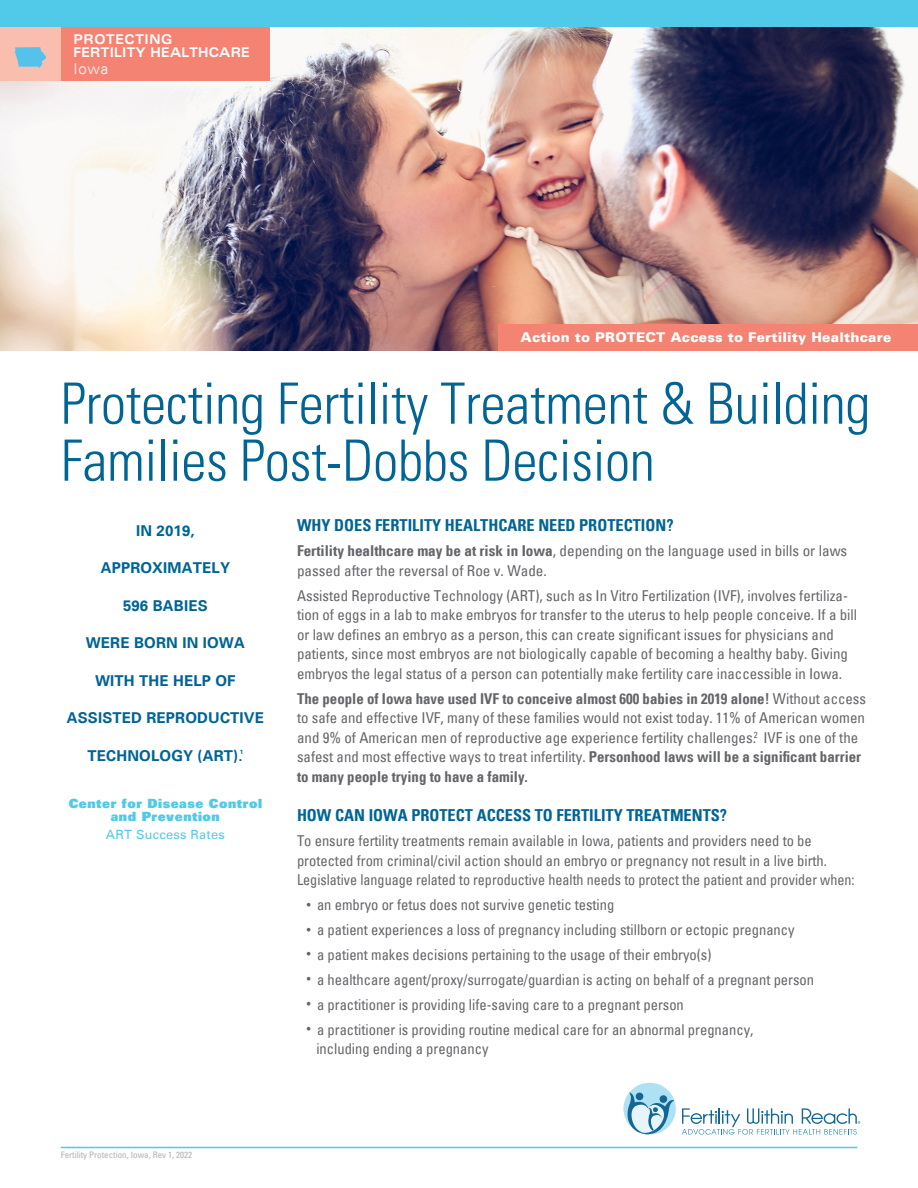
<style>
.page{position:relative;width:918px;height:1188px;background:#fff}
.page>*{position:absolute;margin:0;border:0;box-sizing:border-box;transform-origin:0 0}
.t1{font:300 condensed 57px/57px "Univers";letter-spacing:-.005em;color:#016495}
.t2{font:700 condensed 16.5px "Univers";color:#016495}
.t3{font:condensed 15px/19.5px "Univers";color:#646569}
.t4{font:700 15px "Univers";letter-spacing:.01em;color:#016495}
.t5{font:300 15px "Univers";color:#fff}
.t6{font:900 13.5px "Univers";letter-spacing:.015em;color:#fff}
.t7{font:13.5px/13.5px "Univers Bold Expanded 2";letter-spacing:.02em;color:#fff;scale:.86 1}
.t8{font:900 12.75px/13.5px "Univers";letter-spacing:.04em;color:#51c9e8;text-align:center}
.t9{font:12.75px "Univers";letter-spacing:.02em;color:#51c9e8}
.t10{font:condensed 9px "Univers";color:#b0b1b1}
.t11{font:700 6.15px "Univers";color:#016495}
.s1{font-weight:700}
.s2{font-size:12px}
</style>
<div class="page">
<img style="left:0;top:27px;width:918px;height:324px">
<div style="left:0;top:0;width:270px;height:81px;background:#f48373"></div>
<div style="left:0;top:27px;width:61px;height:54px;background:#fabeaf"></div>
<div style="left:0;top:0;width:918px;height:27px;background:#51c9e8"></div>
<div style="left:623px;top:1083px;width:53px;height:52px;background:#aee1f3;border-radius:50%"></div>
<svg style="left:623px;top:1093px;width:51px;height:42px"></svg>
<svg style="left:682px;top:1108px;width:178px;height:27px"></svg>
<hr style="left:61px;top:1147px;width:796px;height:1px;background:#51c9e8">
<div style="left:499px;top:324px;width:419px;height:27px;background:#f48373"></div>
<svg style="left:15px;top:47px;width:31px;height:21px"></svg>
<p class="t7" style="left:74px;top:33px;width:207px">PROTECTING<br>FERTILITY HEALTHCARE</p>
<p class="t5" style="left:74px;top:63px;width:36px">Iowa</p>
<p class="t6" style="left:520px;top:331px;width:372px">Action to PROTECT Access to Fertility Healthcare</p>
<p class="t1" style="left:61px;top:380px;width:811px">Protecting Fertility Treatment &amp; Building<br>Families Post-Dobbs Decision</p>
<p class="t4" style="left:136px;top:524px;width:60px">IN 2019,</p>
<p class="t4" style="left:101px;top:561px;width:131px">APPROXIMATELY</p>
<p class="t4" style="left:123px;top:599px;width:86px">596 BABIES</p>
<p class="t4" style="left:86px;top:636px;width:161px">WERE BORN IN IOWA</p>
<p class="t4" style="left:95px;top:674px;width:142px">WITH THE HELP OF</p>
<p class="t4" style="left:67px;top:711px;width:199px">ASSISTED REPRODUCTIVE</p>
<p class="t4" style="left:88px;top:749px;width:156px">TECHNOLOGY (ART).</p>
<p class="t11" style="left:240px;top:749px;width:5px">1</p>
<p class="t8" style="left:69px;top:797px;width:195px">Center for Disease Control and Prevention</p>
<p class="t9" style="left:106px;top:829px;width:120px">ART Success Rates</p>
<p class="t2" style="left:297px;top:518px;width:378px">WHY DOES FERTILITY HEALTHCARE NEED PROTECTION?</p>
<p class="t3" style="left:297px;top:543px;width:552px"><span class="s1">Fertility healthcare may be at risk in Iowa</span>, depending on the language used in bills or laws passed after the reversal of Roe v. Wade.</p>
<p class="t3" style="left:297px;top:587px;width:552px">Assisted Reproductive Technology (ART), such as In Vitro Fertilization (IVF), involves fertiliza-</p>
<p class="t3" style="left:297px;top:607px;width:562px">tion of eggs in a lab to make embryos for transfer to the uterus to help people conceive. If a bill or law defines an embryo as a person, this can create significant issues for physicians and</p>
<p class="t3" style="left:297px;top:646px;width:552px">patients, since most embryos are not biologically capable of becoming a healthy baby. Giving</p>
<p class="t3" style="left:297px;top:665px;width:547px">embryos the legal status of a person can potentially make fertility care inaccessible in Iowa.</p>
<p class="t3" style="left:297px;top:690px;width:571px"><span class="s1">The people of Iowa have used IVF to conceive almost 600 babies in 2019 alone!</span> Without access to safe and effective IVF, many of these families would not exist today. 11% of American women and 9% of American men of reproductive age experience fertility challenges.<sup>2</sup> IVF is one of the safest and most effective ways to treat infertility. <span class="s1">Personhood laws will be a significant barrier to many people trying to have a family.</span></p>
<p class="t2" style="left:297px;top:808px;width:432px">HOW CAN IOWA PROTECT ACCESS TO FERTILITY TREATMENTS?</p>
<p class="t3" style="left:297px;top:833px;width:559px">To ensure fertility treatments remain available in Iowa, patients and providers need to be protected from criminal/civil action should an embryo or pregnancy not result in a live birth.<br>Legislative language related to reproductive health needs to protect the patient and provider when:</p>
<p class="t3" style="left:307px;top:896px;width:309px"><span class="s2">•</span> an embryo or fetus does not survive genetic testing</p>
<p class="t3" style="left:307px;top:921px;width:489px"><span class="s2">•</span> a patient experiences a loss of pregnancy including stillborn or ectopic pregnancy</p>
<p class="t3" style="left:307px;top:946px;width:406px"><span class="s2">•</span> a patient makes decisions pertaining to the usage of their embryo(s)</p>
<p class="t3" style="left:307px;top:971px;width:509px"><span class="s2">•</span> a healthcare agent/proxy/surrogate/guardian is acting on behalf of a pregnant person</p>
<p class="t3" style="left:307px;top:996px;width:379px"><span class="s2">•</span> a practitioner is providing life-saving care to a pregnant person</p>
<p class="t3" style="left:316px;top:1021px;width:439px;text-indent:-10px"><span class="s2">•</span> a practitioner is providing routine medical care for an abnormal pregnancy, including ending a pregnancy</p>
<p class="t10" style="left:61px;top:1151px;width:133px">Fertility Protection, Iowa, Rev 1, 2022</p>
</div>
